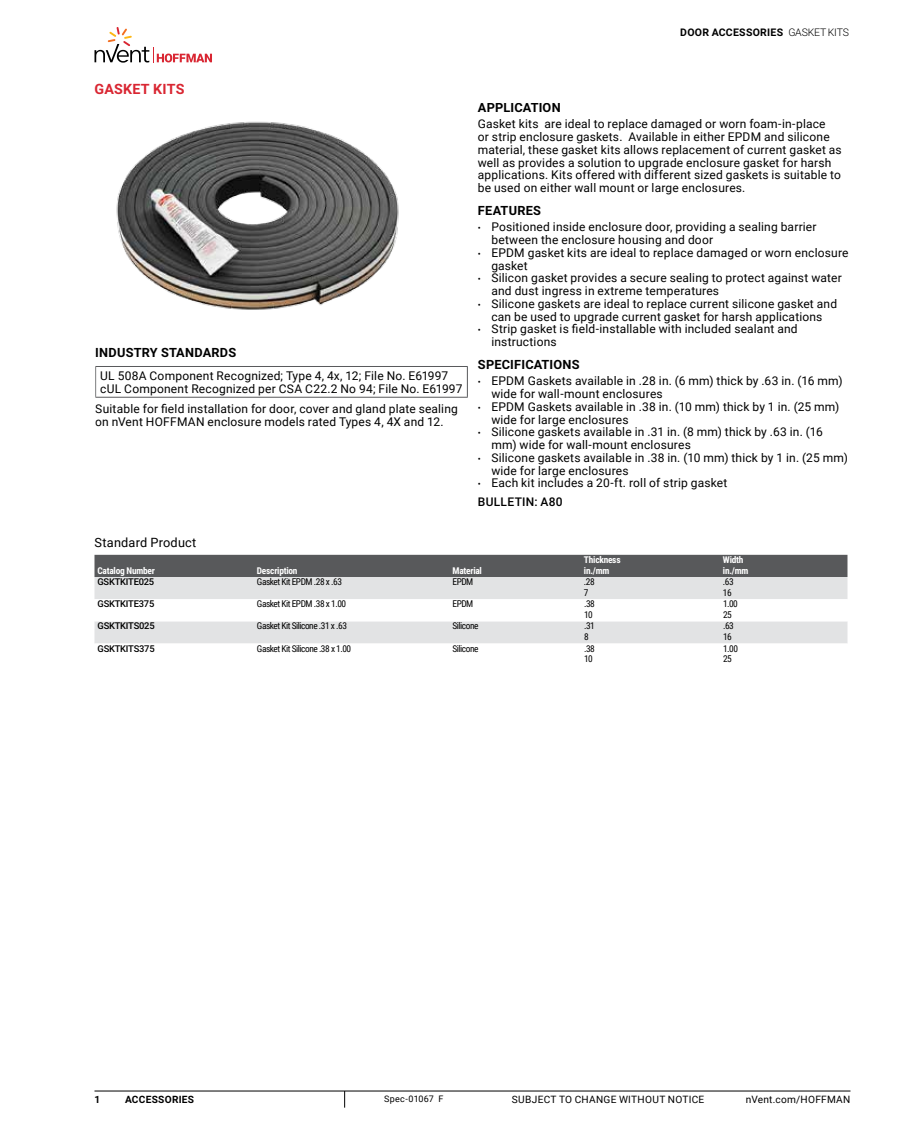
<style>
.page{position:relative;width:918px;height:1134px;background:#fff}
.page>*{position:absolute;margin:0;border:0;box-sizing:border-box;transform-origin:0 0}
.t1{font:700 14.25px "Roboto";letter-spacing:.015em;color:#d92632}
.t2{font:700 12.75px "Roboto";letter-spacing:.015em;color:#000}
.t3{font:12.75px "Roboto";letter-spacing:.015em;color:#000}
.t4{font:12px/12.8px "Roboto";letter-spacing:.015em;color:#000}
.t5{font:700 10.5px "Roboto";letter-spacing:.025em;color:#000}
.t6{font:10.2px "Roboto";letter-spacing:.025em;color:#000}
.t7{font:700 10.2px "Roboto";letter-spacing:.025em;color:#000}
.t8{font:9.3px/10.8px "Roboto Condensed";letter-spacing:-.05em;color:#000}
.t9{font:700 9.3px/10.8px "Roboto Condensed";letter-spacing:-.025em;color:#fff}
.t10{font:500 9.3px "Roboto";letter-spacing:-.025em;color:#000}
.t11{font:9px "Roboto";letter-spacing:.03em;color:#000}
.s1{font-weight:300}
.s2{font-size:9px}
.s3{font-weight:500}
</style>
<div class="page">
<svg style="left:95px;top:27px;width:117px;height:36px"></svg>
<hr style="left:94px;top:1091px;width:756px;height:1px;background:#000">
<svg style="left:344px;top:1091px;width:1px;height:17px"></svg>
<img style="left:116px;top:121px;width:283px;height:189px">
<hr style="left:95px;top:366px;width:373px;height:1px;background:#58595b">
<hr style="left:95px;top:397px;width:373px;height:1px;background:#58595b">
<hr style="left:467px;top:367px;width:1px;height:30px;background:#58595b">
<div style="left:94px;top:555px;width:754px;height:22px;background:#58595b"></div>
<div style="left:94px;top:577px;width:754px;height:22px;background:#e2e3e4"></div>
<div style="left:94px;top:621px;width:754px;height:22px;background:#e2e3e4"></div>
<p class="t5" style="left:680px;top:25px;width:170px">DOOR ACCESSORIES <span class="s1">GASKET KITS</span></p>
<p class="t1" style="left:94px;top:79px;width:92px">GASKET KITS</p>
<p class="t2" style="left:95px;top:343px;width:40px">INDUSTR</p>
<p class="t2" style="left:150px;top:343px;width:87px">Y STANDARDS</p>
<p class="t4" style="left:100px;top:369px;width:364px">UL 508A Component Recognized; Type 4, 4x, 12; File No. E61997 cUL Component Recognized per CSA C22.2 No 94; File No. E61997</p>
<p class="t4" style="left:95px;top:402px;width:364px">Suitable for field installation for door, cover and gland plate sealing on nVent HOFFMAN enclosure models rated Types 4, 4X and 12.</p>
<p class="t2" style="left:478px;top:99px;width:84px">APPLICATION</p>
<p class="t4" style="left:478px;top:117px;width:365px">Gasket kits are ideal to replace damaged or worn foam-in-place<br>or strip enclosure gaskets. Available in either EPDM and silicone material, these gasket kits allows replacement of current gasket as well as provides a solution to upgrade enclosure gasket for harsh applications. Kits offered with different sized gaskets is suitable to be used on either wall mount or large enclosures.</p>
<p class="t2" style="left:478px;top:202px;width:49px">FEATURES</p>
<p class="t4" style="left:491px;top:220px;width:327px;text-indent:-14px"><span class="s2">•</span> Positioned inside enclosure door, providing a sealing barrier between the enclosure housing and door</p>
<p class="t4" style="left:491px;top:246px;width:359px;text-indent:-14px"><span class="s2">•</span> EPDM gasket kits are ideal to replace damaged or worn enclosure gasket</p>
<p class="t4" style="left:491px;top:271px;width:352px;text-indent:-14px"><span class="s2">•</span> Silicon gasket provides a secure sealing to protect against water and dust ingress in extreme temperatures</p>
<p class="t4" style="left:478px;top:297px;width:361px;text-align:center"><span class="s2">•</span> Silicone gaskets are ideal to replace current silicone gasket and can be used to upgrade current gasket for harsh applications</p>
<p class="t4" style="left:491px;top:322px;width:308px;text-indent:-14px"><span class="s2">•</span> Strip gasket is field-installable with included sealant and instructions</p>
<p class="t2" style="left:478px;top:356px;width:102px">SPECI FICATIONS</p>
<p class="t4" style="left:491px;top:374px;width:353px;text-indent:-14px"><span class="s2">•</span> EPDM Gaskets available in .28 in. (6 mm) thick by .63 in. (16 mm) wide for wall-mount enclosures</p>
<p class="t4" style="left:491px;top:400px;width:350px;text-indent:-14px"><span class="s2">•</span> EPDM Gaskets available in .38 in. (10 mm) thick by 1 in. (25 mm) wide for large enclosures</p>
<p class="t4" style="left:491px;top:425px;width:333px;text-indent:-14px"><span class="s2">•</span> Silicone gaskets available in .31 in. (8 mm) thick by .63 in. (16 mm) wide for wall-mount enclosures</p>
<p class="t4" style="left:491px;top:451px;width:358px;text-indent:-14px"><span class="s2">•</span> Silicone gaskets available in .38 in. (10 mm) thick by 1 in. (25 mm) wide for large enclosures</p>
<p class="t4" style="left:478px;top:473px;width:251px;line-height:18.8px"><span class="s2">•</span> Each kit includes a 20-ft. roll of strip gasket<br><span class="s3">BULLETIN: A80</span></p>
<p class="t3" style="left:94px;top:534px;width:103px">Standard Product</p>
<p class="t9" style="left:98px;top:565px;width:59px">Catalog Number</p>
<p class="t9" style="left:257px;top:565px;width:42px">Description</p>
<p class="t9" style="left:453px;top:565px;width:31px">Material</p>
<p class="t9" style="left:584px;top:554px;width:38px">Thickness in./mm</p>
<p class="t9" style="left:723px;top:554px;width:27px">Width in./mm</p>
<p class="t10" style="left:98px;top:575px;width:58px">GSKTKITE025</p>
<p class="t8" style="left:257px;top:576px;width:87px">Gasket Kit EPDM .28 x .63</p>
<p class="t8" style="left:453px;top:576px;width:22px">EPDM</p>
<p class="t8" style="left:584px;top:576px;width:12px">.28<br>7</p>
<p class="t8" style="left:723px;top:576px;width:12px">.63<br>16</p>
<p class="t10" style="left:98px;top:597px;width:58px">GSKTKITE375</p>
<p class="t8" style="left:257px;top:598px;width:91px">Gasket Kit EPDM .38 x 1.00</p>
<p class="t8" style="left:453px;top:598px;width:22px">EPDM</p>
<p class="t8" style="left:584px;top:598px;width:12px">.38<br>10</p>
<p class="t8" style="left:723px;top:598px;width:16px">1.00<br>25</p>
<p class="t10" style="left:98px;top:620px;width:59px">GSKTKITS025</p>
<p class="t8" style="left:257px;top:620px;width:92px">Gasket Kit Silicone .31 x .63</p>
<p class="t8" style="left:453px;top:620px;width:27px">Silicone</p>
<p class="t8" style="left:584px;top:620px;width:12px">.31<br>8</p>
<p class="t8" style="left:723px;top:620px;width:12px">.63<br>16</p>
<p class="t10" style="left:98px;top:642px;width:59px">GSKTKITS375</p>
<p class="t8" style="left:257px;top:643px;width:96px">Gasket Kit Silicone .38 x 1.00</p>
<p class="t8" style="left:453px;top:643px;width:27px">Silicone</p>
<p class="t8" style="left:584px;top:643px;width:12px">.38<br>10</p>
<p class="t8" style="left:723px;top:643px;width:16px">1.00<br>25</p>
<p class="t7" style="left:94px;top:1092px;width:7px">1</p>
<p class="t7" style="left:125px;top:1092px;width:71px">ACCESSORIES</p>
<p class="t11" style="left:384px;top:1093px;width:61px">Spec-01067 F</p>
<p class="t6" style="left:512px;top:1092px;width:194px">SUBJECT TO CHANGE WITHOUT NOTICE</p>
<p class="t6" style="left:746px;top:1092px;width:106px">nVent.com/HOFFMAN</p>
</div>
